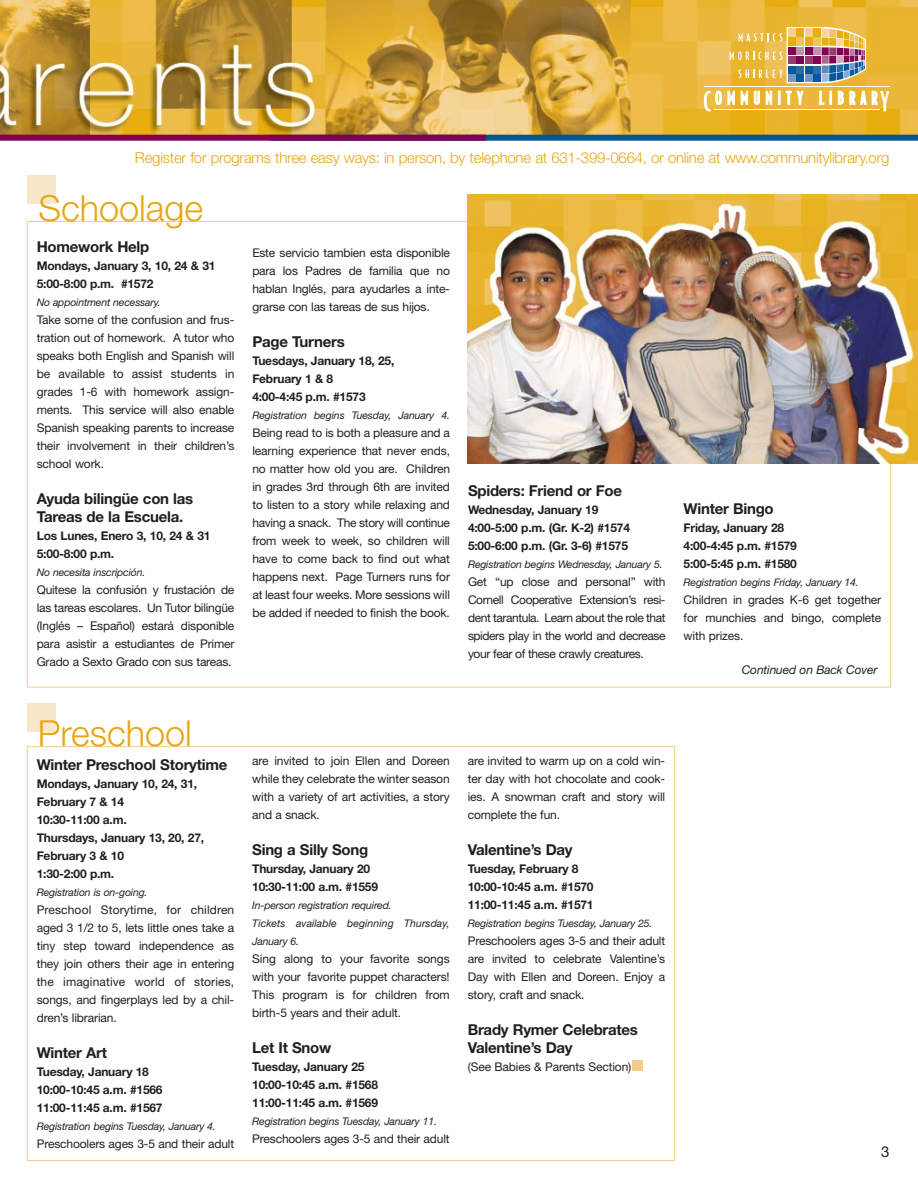
<style>
.page{position:relative;width:918px;height:1188px;background:#fff}
.page>*{position:absolute;margin:0;border:0;box-sizing:border-box;transform-origin:0 0}
.t1{font:300 36px "Helvetica Neue";color:#e7a614}
.t2{font:700 15px/18px "Helvetica Neue";letter-spacing:-.015em;color:#231f20}
.t3{font:300 15px "Helvetica Neue";letter-spacing:-.015em;color:#e7a614}
.t4{font:15px "Helvetica Neue";color:#231f20}
.t5{font:12px/18px "Helvetica Neue";letter-spacing:-.01em;color:#231f20;text-align:justify}
.t6{font:700 12px/18px "Helvetica Neue";letter-spacing:-.015em;color:#231f20}
.t7{font:italic 12px "Helvetica Neue";letter-spacing:-.01em;color:#231f20}
.t8{font:italic 10.5px/18px "Helvetica Neue";letter-spacing:-.015em;color:#231f20}
</style>
<div class="page">
<img style="left:0;top:0;width:918px;height:135px">
<svg style="left:730px;top:27px;width:136px;height:56px;background:#c8a771"></svg>
<hr style="left:714px;top:109px;width:166px;height:1px;background:#fff">
<hr style="left:704px;top:86px;width:186px;height:1px;background:#fff">
<svg style="left:704px;top:91px;width:18px;height:20px"></svg>
<svg style="left:728px;top:91px;width:7px;height:14px"></svg>
<svg style="left:741px;top:91px;width:7px;height:14px"></svg>
<svg style="left:754px;top:91px;width:6px;height:14px"></svg>
<svg style="left:766px;top:91px;width:6px;height:14px"></svg>
<svg style="left:778px;top:91px;width:2px;height:14px"></svg>
<svg style="left:786px;top:91px;width:17px;height:14px"></svg>
<svg style="left:819px;top:91px;width:5px;height:14px"></svg>
<svg style="left:830px;top:91px;width:2px;height:14px"></svg>
<svg style="left:838px;top:91px;width:51px;height:20px"></svg>
<div style="left:270px;top:135px;width:648px;height:6px;background:#005596"></div>
<div style="left:0;top:135px;width:486px;height:6px;background:#820053"></div>
<div style="left:27px;top:703px;width:29px;height:29px;background:#f9e7c9"></div>
<div style="left:27px;top:175px;width:29px;height:29px;background:#f9e7c9"></div>
<div style="left:633px;top:1060px;width:10px;height:11px;background:#f3cd88"></div>
<img style="left:467px;top:195px;width:451px;height:268px">
<p class="t3" style="left:135px;top:152px;width:756px">Register for programs three easy ways: in person, by telephone at 631-399-0664, or online at www.communitylibrary.org</p>
<h1 class="t1" style="left:39px;top:195px;width:166px">Schoolage</h1>
<p class="t2" style="left:37px;top:239px;width:114px">Homework Help</p>
<p class="t6" style="left:37px;top:258px;width:180px">Mondays, January 3, 10, 24 &amp; 31<br>5:00-8:00 p.m. #1572</p>
<p class="t8" style="left:37px;top:294px;width:125px">No appointment necessary.</p>
<p class="t5" style="left:37px;top:312px;width:199px">Take some of the confusion and frus&shy;tration out of homework. A tutor who speaks both English and Spanish will be available to assist students in grades 1-6 with homework assign&shy;ments. This service will also enable Spanish speaking parents to increase their involvement in their children’s school work.</p>
<p class="t2" style="left:37px;top:491px;width:158px">Ayuda bilingüe con las<br>Tareas de la Escuela.</p>
<p class="t6" style="left:37px;top:528px;width:175px">Los Lunes, Enero 3, 10, 24 &amp; 31<br>5:00-8:00 p.m.</p>
<p class="t8" style="left:37px;top:564px;width:110px">No necesita inscripción.</p>
<p class="t5" style="left:37px;top:582px;width:199px">Quitese la confusión y frustación de las tareas escolares. Un Tutor bilingüe (Inglés – Español) estará disponible para asistir a estudiantes de Primer Grado a Sexto Grado con sus tareas.</p>
<p class="t5" style="left:252px;top:245px;width:199px">Este servicio tambien esta disponible para los Padres de familia que no hablan Inglés, para ayudarles a inte&shy;grarse con las tareas de sus hijos.</p>
<p class="t2" style="left:252px;top:334px;width:94px">Page Turners</p>
<p class="t6" style="left:252px;top:353px;width:144px">Tuesdays, January 18, 25,<br>February 1 &amp; 8<br>4:00-4:45 p.m. #1573</p>
<p class="t8" style="left:252px;top:408px;width:199px">Registration begins Tuesday, January 4.</p>
<p class="t5" style="left:252px;top:425px;width:199px">Being read to is both a pleasure and a learning experience that never ends, no matter how old you are. Children in grades 3rd through 6th are invited to listen to a story while relaxing and having a snack. The story will continue from week to week, so children will have to come back to find out what happens next. Page Turners runs for at least four weeks. More sessions will be added if needed to finish the book.</p>
<p class="t2" style="left:468px;top:483px;width:156px">Spiders: Friend or Foe</p>
<p class="t6" style="left:468px;top:502px;width:164px">Wednesday, January 19<br>4:00-5:00 p.m. (Gr. K-2) #1574<br>5:00-6:00 p.m. (Gr. 3-6) #1575</p>
<p class="t8" style="left:468px;top:556px;width:196px">Registration begins Wednesday, January 5.</p>
<p class="t5" style="left:468px;top:574px;width:199px">Get “up close and personal” with Cornell Cooperative Extension’s resi&shy;dent tarantula. Learn about the role that spiders play in the world and decrease your fear of these crawly creatures.</p>
<p class="t2" style="left:684px;top:501px;width:92px">Winter Bingo</p>
<p class="t6" style="left:684px;top:520px;width:115px">Friday, January 28<br>4:00-4:45 p.m. #1579<br>5:00-5:45 p.m. #1580</p>
<p class="t8" style="left:684px;top:574px;width:177px">Registration begins Friday, January 14.</p>
<p class="t5" style="left:684px;top:592px;width:199px">Children in grades K-6 get together for munchies and bingo, complete with prizes.</p>
<p class="t7" style="left:742px;top:665px;width:137px">Continued on Back Cover</p>
<h1 class="t1" style="left:38px;top:720px;width:156px">Preschool</h1>
<p class="t2" style="left:37px;top:757px;width:192px">Winter Preschool Storytime</p>
<p class="t6" style="left:37px;top:776px;width:169px">Mondays, January 10, 24, 31,<br>February 7 &amp; 14<br>10:30-11:00 a.m.<br>Thursdays, January 13, 20, 27,<br>February 3 &amp; 10<br>1:30-2:00 p.m.</p>
<p class="t8" style="left:37px;top:885px;width:112px">Registration is on-going.</p>
<p class="t5" style="left:37px;top:902px;width:199px">Preschool Storytime, for children aged 3 1/2 to 5, lets little ones take a tiny step toward independence as they join others their age in entering the imaginative world of stories, songs, and fingerplays led by a chil&shy;dren’s librarian.</p>
<p class="t2" style="left:37px;top:1045px;width:72px">Winter Art</p>
<p class="t6" style="left:37px;top:1064px;width:127px">Tuesday, January 18<br>10:00-10:45 a.m. #1566<br>11:00-11:45 a.m. #1567</p>
<p class="t8" style="left:37px;top:1119px;width:181px">Registration begins Tuesday, January 4.</p>
<p class="t5" style="left:37px;top:1136px;width:199px">Preschoolers ages 3-5 and their adult</p>
<p class="t5" style="left:252px;top:752px;width:199px">are invited to join Ellen and Doreen while they celebrate the winter season with a variety of art activities, a story and a snack.</p>
<p class="t2" style="left:252px;top:842px;width:118px">Sing a Silly Song</p>
<p class="t6" style="left:252px;top:860px;width:127px">Thursday, January 20<br>10:30-11:00 a.m. #1559</p>
<p class="t8" style="left:252px;top:897px;width:199px">In-person registration required.<br>Tickets available beginning Thursday,<br>January 6.</p>
<p class="t5" style="left:252px;top:950px;width:199px">Sing along to your favorite songs with your favorite puppet characters!<br>This program is for children from birth-5 years and their adult.</p>
<p class="t2" style="left:252px;top:1040px;width:81px">Let It Snow</p>
<p class="t6" style="left:252px;top:1058px;width:127px">Tuesday, January 25<br>10:00-10:45 a.m. #1568<br>11:00-11:45 a.m. #1569</p>
<p class="t8" style="left:252px;top:1113px;width:186px">Registration begins Tuesday, January 11.</p>
<p class="t5" style="left:252px;top:1130px;width:199px">Preschoolers ages 3-5 and their adult</p>
<p class="t5" style="left:468px;top:752px;width:199px">are invited to warm up on a cold win&shy;ter day with hot chocolate and cook&shy;ies. A snowman craft and story will complete the fun.</p>
<p class="t2" style="left:468px;top:842px;width:106px">Valentine’s Day</p>
<p class="t6" style="left:468px;top:860px;width:127px">Tuesday, February 8<br>10:00-10:45 a.m. #1570<br>11:00-11:45 a.m. #1571</p>
<p class="t8" style="left:468px;top:915px;width:186px">Registration begins Tuesday, January 25.</p>
<p class="t5" style="left:468px;top:932px;width:199px">Preschoolers ages 3-5 and their adult are invited to celebrate Valentine’s Day with Ellen and Doreen. Enjoy a story, craft and snack.</p>
<p class="t2" style="left:468px;top:1022px;width:172px">Brady Rymer Celebrates<br>Valentine’s Day</p>
<p class="t5" style="left:468px;top:1058px;width:165px">(See Babies &amp; Parents Section)</p>
<p class="t4" style="left:881px;top:1146px;width:10px">3</p>
</div>
